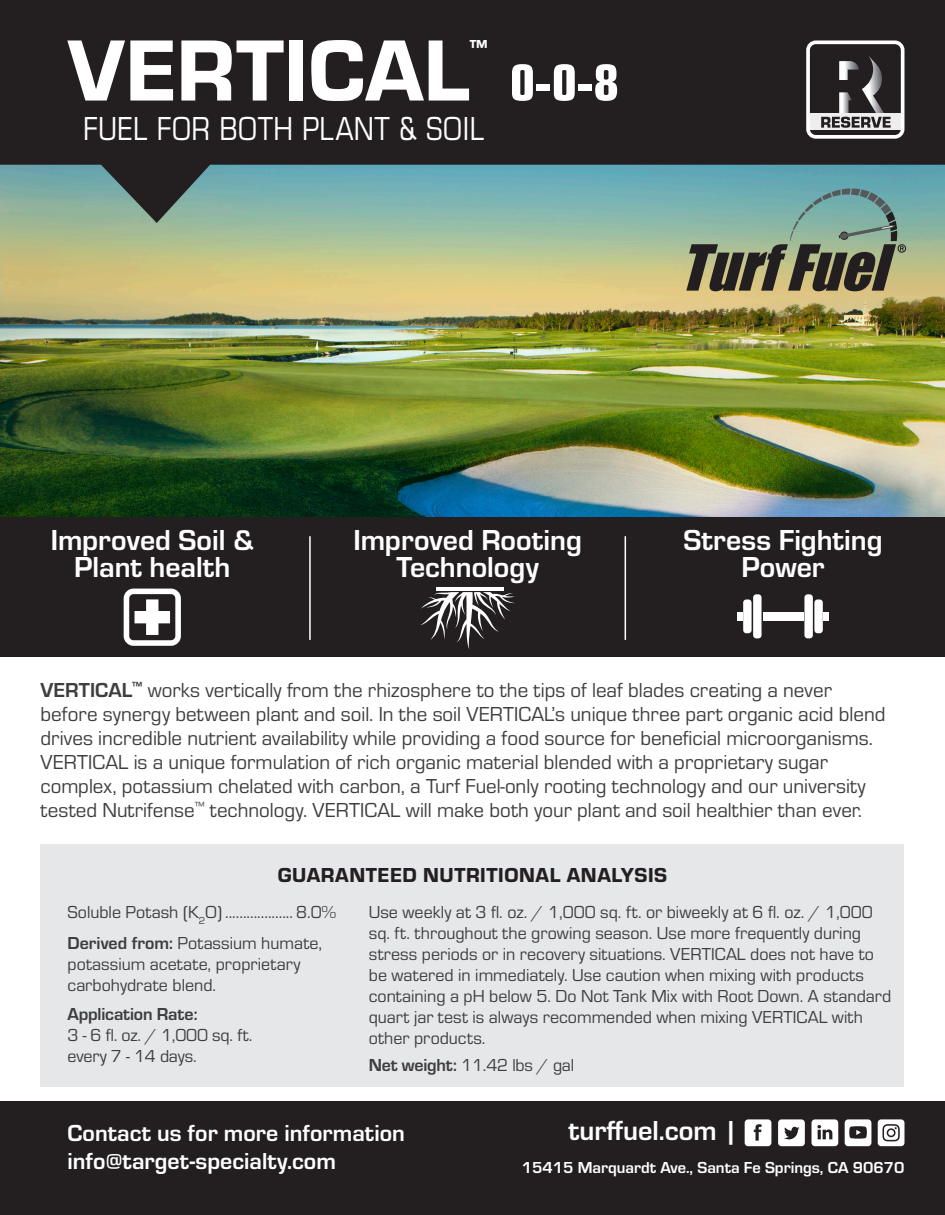
<style>
.page{position:relative;width:945px;height:1215px;background:#fff}
.page>*{position:absolute;margin:0;border:0;box-sizing:border-box;transform-origin:0 0}
.t1{font:90px "Eurostile Hea";color:#fff}
.t2{font:54px "Eurostile Con Hea";color:#fff}
.t3{font:34.5px "Eurostile Con";color:#fff}
.t4{font:700 30px/27px "Eurostile";color:#fff;text-align:center}
.Body{font:700 28.5px "Eurostile";color:#fff}
.Body-2{font:700 24px "Eurostile";color:#fff}
.Body-3{font:21px/24px "Eurostile";color:#3e3e3f}
.Body-4{font:21px "Eurostile Hea";letter-spacing:.025em;color:#231f20}
.t5{font:21px "Eurostile Hea";color:#fff}
.Body-5{font:18px/21px "Eurostile";color:#3e3e3f}
.Body-6{font:700 18px "Eurostile";letter-spacing:-.01em;color:#3e3e3f}
.Body-7{font:700 16.5px "Eurostile";color:#fff}
.s1{font-weight:700}
</style>
<div class="page">
<div style="left:0;top:0;width:945px;height:236px;background:#231f20"></div>
<div style="left:40px;top:845px;width:864px;height:242px;background:#e6e7e9"></div>
<img style="left:0;top:165px;width:945px;height:353px">
<div style="left:0;top:1101px;width:945px;height:114px;background:#231f20"></div>
<svg style="left:745px;top:1119px;width:26px;height:27px"></svg>
<svg style="left:845px;top:1119px;width:26px;height:27px"></svg>
<svg style="left:778px;top:1119px;width:27px;height:27px"></svg>
<svg style="left:812px;top:1119px;width:26px;height:27px"></svg>
<svg style="left:878px;top:1119px;width:26px;height:27px"></svg>
<div style="left:0;top:518px;width:945px;height:139px;background:#231f20"></div>
<hr style="left:309px;top:536px;width:2px;height:104px;background:#fff">
<hr style="left:625px;top:536px;width:1px;height:104px;background:#fff">
<hr style="left:436px;top:588px;width:67px;height:3px;background:#fff">
<svg style="left:420px;top:592px;width:95px;height:57px"></svg>
<div style="left:763px;top:612px;width:40px;height:9px;background:#fff"></div>
<div style="left:737px;top:612px;width:6px;height:9px;background:#fff"></div>
<div style="left:743px;top:599px;width:9px;height:34px;background:#fff;border-radius:3px"></div>
<div style="left:753px;top:594px;width:9px;height:44px;background:#fff;border-radius:3px"></div>
<div style="left:823px;top:612px;width:6px;height:9px;background:#fff"></div>
<div style="left:814px;top:599px;width:9px;height:34px;background:#fff;border-radius:3px"></div>
<div style="left:804px;top:594px;width:9px;height:44px;background:#fff;border-radius:3px"></div>
<svg style="left:811px;top:46px;width:88px;height:88px"></svg>
<div style="left:806px;top:41px;width:98px;height:98px;border:4px solid #fff;border-radius:8px"></div>
<svg style="left:124px;top:589px;width:57px;height:57px"></svg>
<svg style="left:686px;top:188px;width:220px;height:103px;background:#758c7c"></svg>
<p class="t1" style="left:68px;top:8px;width:404px">VERTICAL</p>
<p class="t5" style="left:470px;top:32px;width:19px">™</p>
<p class="t3" style="left:83px;top:105px;width:403px">FUEL FOR BOTH PLANT &amp; SOIL</p>
<p class="t2" style="left:510px;top:44px;width:110px">0-0-8</p>
<p class="t4" style="left:51px;top:524px;width:205px">Improved Soil &amp;<br>Plant health</p>
<p class="t4" style="left:353px;top:524px;width:230px">Improved Rooting</p>
<p class="t4" style="left:397px;top:551px;width:144px">Technology</p>
<p class="t4" style="left:683px;top:524px;width:201px">Stress Fighting<br>Power</p>
<p class="Body-3" style="left:40px;top:677px;width:847px"><span class="s1">VERTICAL</span><sup>™</sup> works vertically from the rhizosphere to the tips of leaf blades creating a never before synergy between plant and soil. In the soil VERTICAL’s unique three part organic acid blend drives incredible nutrient availability while providing a food source for beneficial microorganisms.<br>VERTICAL is a unique formulation of rich organic material blended with a proprietary sugar complex, potassium chelated with carbon, a Turf Fuel-only rooting technology and our university tested Nutrifense<sup>™</sup> technology. VERTICAL will make both your plant and soil healthier than ever.</p>
<p class="Body-4" style="left:278px;top:861px;width:391px">GUARANTEED NUTRITIONAL ANALYSIS</p>
<p class="Body-5" style="left:68px;top:901px;width:270px">Soluble Potash (K<sub>2</sub>O) ................... 8.0%</p>
<p class="Body-5" style="left:369px;top:901px;width:524px">Use weekly at 3 fl. oz. / 1,000 sq. ft. or biweekly at 6 fl. oz. / 1,000 sq. ft. throughout the growing season. Use more frequently during stress periods or in recovery situations. VERTICAL does not have to be watered in immediately. Use caution when mixing with products containing a pH below 5. Do Not Tank Mix with Root Down. A standard quart jar test is always recommended when mixing VERTICAL with other products.</p>
<p class="Body-5" style="left:68px;top:932px;width:256px"><span class="s1">Derived from:</span> Potassium humate, potassium acetate, proprietary</p>
<p class="Body-5" style="left:68px;top:974px;width:150px">carbohydrate blend.</p>
<p class="Body-6" style="left:68px;top:1001px;width:132px">Application Rate:</p>
<p class="Body-5" style="left:68px;top:1024px;width:187px">3 - 6 fl. oz. / 1,000 sq. ft.</p>
<p class="Body-5" style="left:68px;top:1045px;width:131px">every 7 - 14 days.</p>
<p class="Body-5" style="left:369px;top:1054px;width:207px"><span class="s1">Net weight:</span> 11.42 lbs / gal</p>
<p class="Body-2" style="left:68px;top:1115px;width:339px">Contact us for more information</p>
<p class="Body-2" style="left:68px;top:1144px;width:270px">info@target-specialty.com</p>
<p class="Body" style="left:568px;top:1110px;width:171px">turffuel.com |</p>
<p class="Body-7" style="left:522px;top:1155px;width:384px">15415 Marquardt Ave., Santa Fe Springs, CA 90670</p>
</div>
